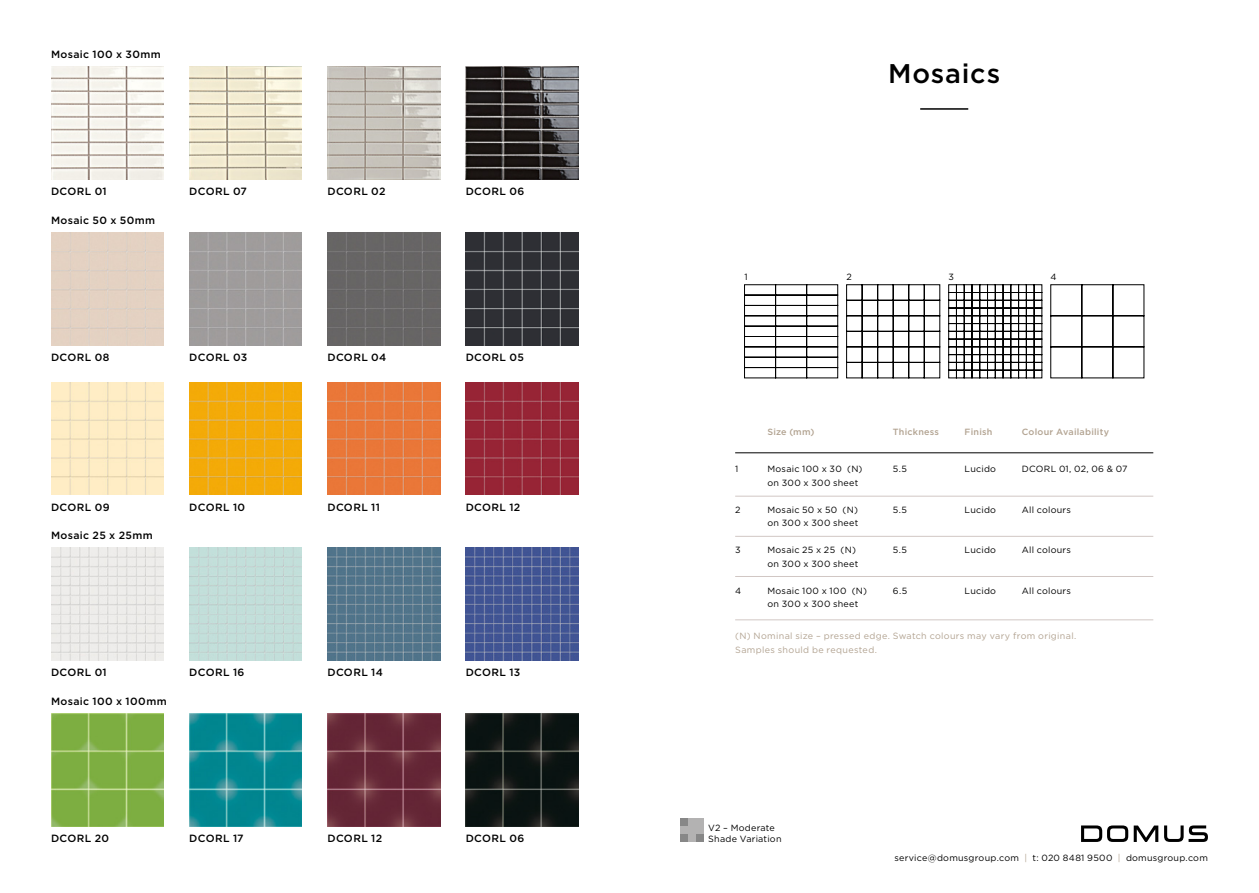
<style>
.page{position:relative;width:1259px;height:893px;background:#fff}
.page>*{position:absolute;margin:0;border:0;box-sizing:border-box;transform-origin:0 0}
.t1{font:500 27px "Gotham";letter-spacing:.03em;color:#000}
.t2{font:500 10.5px "Gotham";letter-spacing:.035em;color:#000}
.TABLE_DATA{font:9px "Gotham";letter-spacing:.03em;color:#000}
.TABLE_DATA-2{font:9px "Gotham";letter-spacing:.035em;color:#b2a391}
.TABLE_DATA-3{font:500 9px "Gotham";letter-spacing:.025em;color:#b2a391}
.s1{color:#b2a391}
</style>
<div class="page">
<svg style="left:1164px;top:825px;width:44px;height:17px"></svg>
<svg style="left:1081px;top:825px;width:77px;height:17px"></svg>
<hr style="left:920px;top:108px;width:48px;height:2px;background:#000">
<div style="left:51px;top:232px;width:113px;height:113px;background:#e4d1c2"></div>
<img style="left:466px;top:232px;width:112px;height:113px">
<img style="left:189px;top:232px;width:113px;height:113px">
<img style="left:327px;top:232px;width:113px;height:113px">
<img style="left:51px;top:67px;width:113px;height:113px">
<img style="left:189px;top:67px;width:113px;height:113px">
<img style="left:327px;top:67px;width:113px;height:113px">
<img style="left:466px;top:67px;width:112px;height:113px">
<img style="left:466px;top:382px;width:112px;height:113px">
<img style="left:327px;top:382px;width:113px;height:113px">
<img style="left:51px;top:382px;width:113px;height:113px">
<img style="left:189px;top:382px;width:113px;height:113px">
<img style="left:327px;top:713px;width:113px;height:113px">
<img style="left:189px;top:713px;width:113px;height:113px">
<img style="left:466px;top:713px;width:112px;height:113px">
<img style="left:51px;top:713px;width:113px;height:113px">
<img style="left:327px;top:548px;width:113px;height:112px">
<img style="left:189px;top:548px;width:113px;height:112px">
<img style="left:466px;top:548px;width:112px;height:112px">
<img style="left:51px;top:548px;width:113px;height:112px">
<div style="left:680px;top:819px;width:8px;height:7px;background:#878787"></div>
<div style="left:688px;top:819px;width:8px;height:7px;background:#b3b2b2"></div>
<div style="left:696px;top:819px;width:8px;height:7px;background:#b3b2b2"></div>
<div style="left:680px;top:826px;width:8px;height:8px;background:#b3b2b2"></div>
<div style="left:688px;top:826px;width:8px;height:8px;background:#b3b2b2"></div>
<div style="left:696px;top:826px;width:8px;height:8px;background:#b3b2b2"></div>
<div style="left:680px;top:834px;width:8px;height:8px;background:#878787"></div>
<div style="left:688px;top:834px;width:8px;height:8px;background:#b3b2b2"></div>
<div style="left:696px;top:834px;width:8px;height:8px;background:#878787"></div>
<hr style="left:735px;top:452px;width:418px;height:1px;background:#000">
<hr style="left:735px;top:496px;width:418px;height:1px;background:#d1c7c4">
<hr style="left:735px;top:536px;width:418px;height:1px;background:#d1c7c4">
<hr style="left:735px;top:576px;width:418px;height:1px;background:#d1c7c4">
<hr style="left:735px;top:619px;width:418px;height:1px;background:#d1c7c4">
<svg style="left:744px;top:284px;width:94px;height:94px"></svg>
<svg style="left:846px;top:284px;width:94px;height:94px"></svg>
<svg style="left:948px;top:284px;width:94px;height:94px"></svg>
<svg style="left:1050px;top:284px;width:94px;height:94px"></svg>
<p class="t2" style="left:51px;top:48px;width:111px">Mosaic 100 x 30mm</p>
<p class="t2" style="left:51px;top:185px;width:57px">DCORL 01</p>
<p class="t2" style="left:189px;top:185px;width:59px">DCORL 07</p>
<p class="t2" style="left:327px;top:185px;width:59px">DCORL 02</p>
<p class="t2" style="left:466px;top:185px;width:60px">DCORL 06</p>
<p class="t2" style="left:51px;top:213px;width:106px">Mosaic 50 x 50mm</p>
<p class="t2" style="left:51px;top:350px;width:60px">DCORL 08</p>
<p class="t2" style="left:189px;top:350px;width:59px">DCORL 03</p>
<p class="t2" style="left:327px;top:350px;width:60px">DCORL 04</p>
<p class="t2" style="left:466px;top:350px;width:60px">DCORL 05</p>
<p class="t2" style="left:51px;top:500px;width:60px">DCORL 09</p>
<p class="t2" style="left:189px;top:500px;width:57px">DCORL 10</p>
<p class="t2" style="left:327px;top:500px;width:54px">DCORL 11</p>
<p class="t2" style="left:466px;top:500px;width:56px">DCORL 12</p>
<p class="t2" style="left:51px;top:529px;width:103px">Mosaic 25 x 25mm</p>
<p class="t2" style="left:51px;top:666px;width:57px">DCORL 01</p>
<p class="t2" style="left:189px;top:666px;width:57px">DCORL 16</p>
<p class="t2" style="left:327px;top:666px;width:57px">DCORL 14</p>
<p class="t2" style="left:466px;top:666px;width:56px">DCORL 13</p>
<p class="t2" style="left:51px;top:694px;width:117px">Mosaic 100 x 100mm</p>
<p class="t2" style="left:51px;top:831px;width:60px">DCORL 20</p>
<p class="t2" style="left:189px;top:831px;width:56px">DCORL 17</p>
<p class="t2" style="left:327px;top:831px;width:56px">DCORL 12</p>
<p class="t2" style="left:466px;top:831px;width:60px">DCORL 06</p>
<p class="t1" style="left:888px;top:55px;width:114px">Mosaics</p>
<p class="TABLE_DATA" style="left:744px;top:271px;width:5px">1</p>
<p class="TABLE_DATA" style="left:846px;top:271px;width:7px">2</p>
<p class="TABLE_DATA" style="left:948px;top:271px;width:7px">3</p>
<p class="TABLE_DATA" style="left:1050px;top:271px;width:8px">4</p>
<p class="TABLE_DATA-3" style="left:964px;top:426px;width:29px">Finish</p>
<p class="TABLE_DATA" style="left:964px;top:463px;width:33px">Lucido</p>
<p class="TABLE_DATA" style="left:964px;top:504px;width:33px">Lucido</p>
<p class="TABLE_DATA" style="left:964px;top:544px;width:33px">Lucido</p>
<p class="TABLE_DATA" style="left:964px;top:585px;width:33px">Lucido</p>
<p class="TABLE_DATA-2" style="left:735px;top:630px;width:343px">(N) Nominal size – pressed edge. Swatch colours may vary from original.</p>
<p class="TABLE_DATA-2" style="left:735px;top:644px;width:143px">Samples should be requested.</p>
<p class="TABLE_DATA-3" style="left:767px;top:426px;width:49px">Size (mm)</p>
<p class="TABLE_DATA-3" style="left:893px;top:426px;width:48px">Thickness</p>
<p class="TABLE_DATA" style="left:893px;top:463px;width:16px">5.5</p>
<p class="TABLE_DATA" style="left:893px;top:504px;width:16px">5.5</p>
<p class="TABLE_DATA" style="left:893px;top:544px;width:16px">5.5</p>
<p class="TABLE_DATA" style="left:893px;top:585px;width:16px">6.5</p>
<p class="TABLE_DATA-3" style="left:1021px;top:426px;width:89px">Colour Availability</p>
<p class="TABLE_DATA" style="left:767px;top:463px;width:97px">Mosaic 100 x 30 (N)</p>
<p class="TABLE_DATA" style="left:767px;top:477px;width:92px">on 300 x 300 sheet</p>
<p class="TABLE_DATA" style="left:767px;top:504px;width:92px">Mosaic 50 x 50 (N)</p>
<p class="TABLE_DATA" style="left:767px;top:517px;width:92px">on 300 x 300 sheet</p>
<p class="TABLE_DATA" style="left:767px;top:544px;width:90px">Mosaic 25 x 25 (N)</p>
<p class="TABLE_DATA" style="left:767px;top:558px;width:92px">on 300 x 300 sheet</p>
<p class="TABLE_DATA" style="left:767px;top:585px;width:101px">Mosaic 100 x 100 (N)</p>
<p class="TABLE_DATA" style="left:767px;top:598px;width:92px">on 300 x 300 sheet</p>
<p class="TABLE_DATA" style="left:1021px;top:463px;width:107px">DCORL 01, 02, 06 &amp; 07</p>
<p class="TABLE_DATA" style="left:1021px;top:504px;width:51px">All colours</p>
<p class="TABLE_DATA" style="left:1021px;top:544px;width:51px">All colours</p>
<p class="TABLE_DATA" style="left:1021px;top:585px;width:51px">All colours</p>
<p class="TABLE_DATA" style="left:735px;top:463px;width:5px">1</p>
<p class="TABLE_DATA" style="left:735px;top:504px;width:7px">2</p>
<p class="TABLE_DATA" style="left:735px;top:544px;width:7px">3</p>
<p class="TABLE_DATA" style="left:735px;top:585px;width:8px">4</p>
<p class="TABLE_DATA" style="left:708px;top:822px;width:68px">V2 – Moderate</p>
<p class="TABLE_DATA" style="left:708px;top:833px;width:75px">Shade Variation</p>
<p class="TABLE_DATA" style="left:894px;top:852px;width:315px">service@domusgroup.com <span class="s1">|</span> t: 020 8481 9500 <span class="s1">|</span> domusgroup.com</p>
</div>
